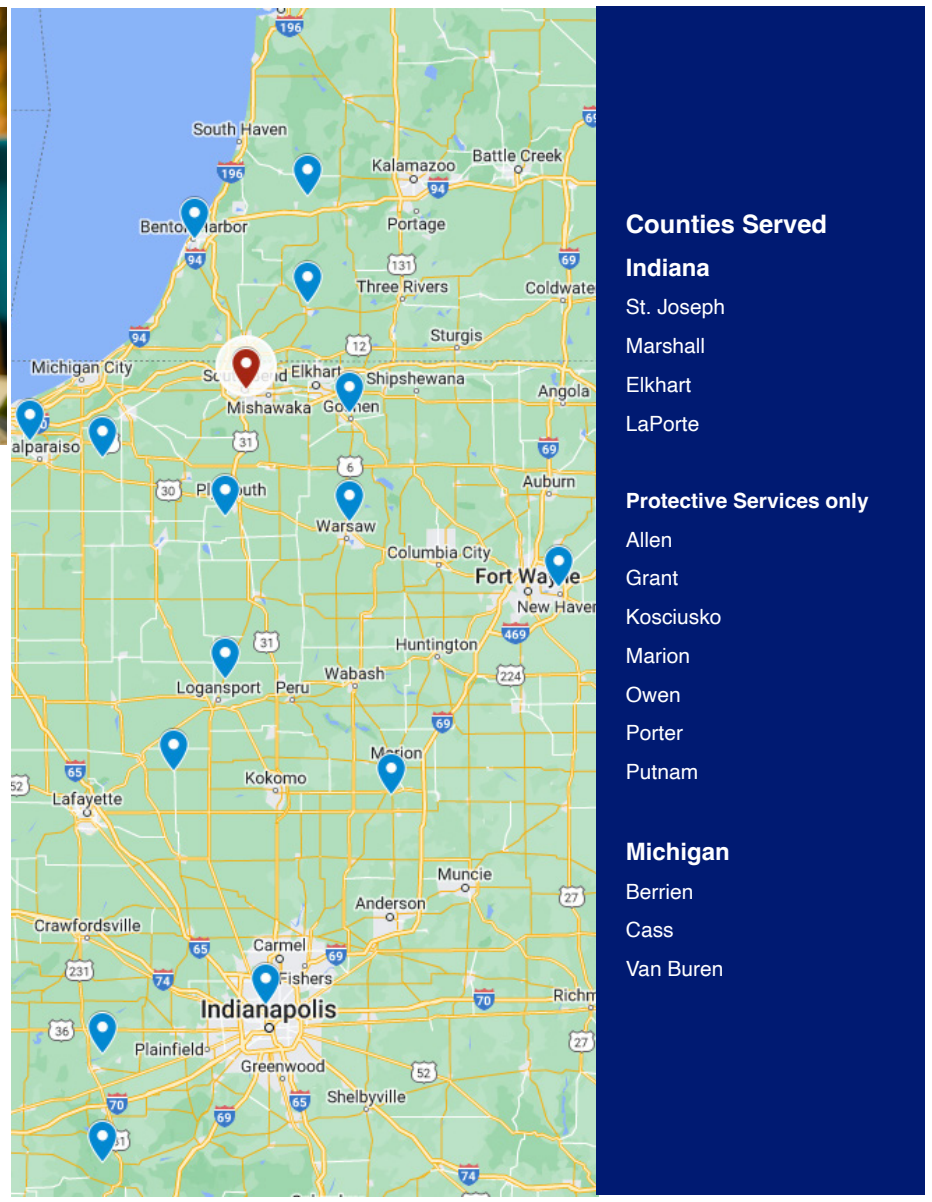
<style>
.page{position:relative;width:932px;height:1202px;background:#fff}
.page>*{position:absolute;margin:0;border:0;box-sizing:border-box;transform-origin:0 0}
.t1{font:700 25.5px "Helvetica";color:#fff}
.t2{font:700 24px "Helvetica";color:#fff}
.t3{font:21px "Helvetica";color:#fff}
.t4{font:700 21px "Helvetica";color:#fff}
</style>
<div class="page">
<img style="left:0;top:8px;width:6px;height:436px">
<img style="left:11px;top:8px;width:587px;height:1188px">
<div style="left:596px;top:7px;width:329px;height:1188px;background:#001a72"></div>
<p class="t1" style="left:626px;top:209px;width:203px">Counties Served</p>
<p class="t2" style="left:626px;top:252px;width:86px">Indiana</p>
<p class="t3" style="left:626px;top:291px;width:101px">St. Joseph</p>
<p class="t3" style="left:626px;top:329px;width:81px">Marshall</p>
<p class="t3" style="left:626px;top:368px;width:67px">Elkhart</p>
<p class="t3" style="left:626px;top:407px;width:75px">LaPorte</p>
<p class="t4" style="left:626px;top:488px;width:244px">Protective Services only</p>
<p class="t3" style="left:626px;top:523px;width:48px">Allen</p>
<p class="t3" style="left:626px;top:562px;width:54px">Grant</p>
<p class="t3" style="left:626px;top:600px;width:97px">Kosciusko</p>
<p class="t3" style="left:626px;top:639px;width:66px">Marion</p>
<p class="t3" style="left:626px;top:678px;width:56px">Owen</p>
<p class="t3" style="left:626px;top:716px;width:59px">Porter</p>
<p class="t3" style="left:626px;top:755px;width:74px">Putnam</p>
<p class="t2" style="left:626px;top:837px;width:106px">Michigan</p>
<p class="t3" style="left:626px;top:875px;width:69px">Berrien</p>
<p class="t3" style="left:626px;top:913px;width:49px">Cass</p>
<p class="t3" style="left:626px;top:952px;width:99px">Van Buren</p>
</div>
